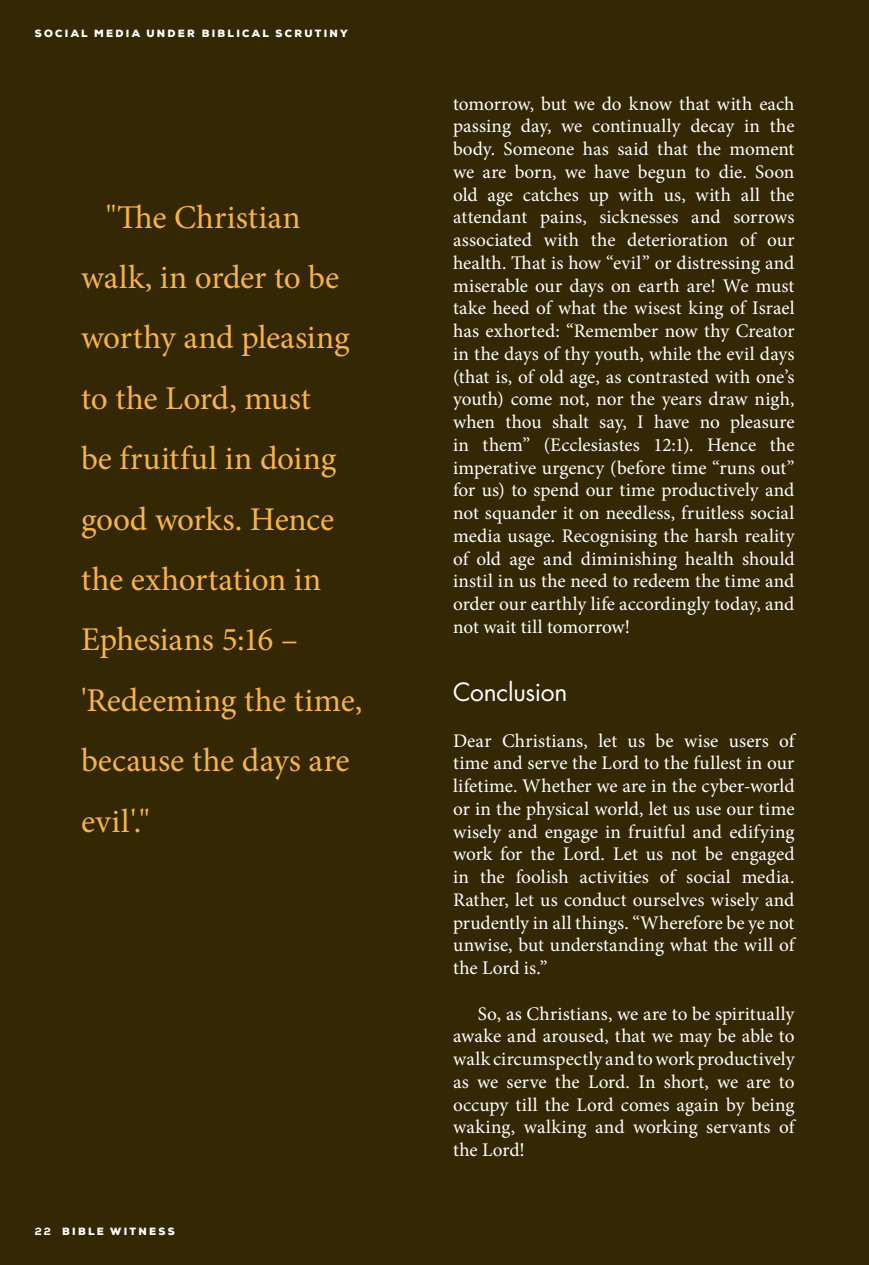
<style>
.page{position:relative;width:869px;height:1265px;background:#fff}
.page>*{position:absolute;margin:0;border:0;box-sizing:border-box;transform-origin:0 0}
.t1{font:33.25px/60.4px "Minion Pro";color:#f7b34a}
.t2{font:24.5px "Futura Std";letter-spacing:-.01em;color:#fff}
.t3{font:19.25px/22.8px "Minion Pro";letter-spacing:.005em;color:#fff;text-align:justify}
.t4{font:900 10.5px "Nexa";letter-spacing:.215em;color:#fff}
.s1{font-weight:800}
</style>
<div class="page">
<div style="left:0;top:0;width:868px;height:1265px;background:#332704"></div>
<p class="t4" style="left:35px;top:27px;width:314px">SOCIAL MEDIA UNDER BIBLICAL SCRUTINY</p>
<h1 class="t1" style="left:81px;top:187px;width:283px;text-indent:25px">"The Christian walk, in order to be worthy and pleasing to the Lord, must<br>be fruitful in doing good works. Hence the exhortation in<br>Ephesians 5:16 – 'Redeeming the time, because the days are evil'."</h1>
<p class="t4" style="left:35px;top:1225px;width:141px"><span class="s1">22</span> BIBLE WITNESS</p>
<p class="t3" style="left:453px;top:92px;width:343px">tomorrow, but we do know that with each passing day, we continually decay in the body. Someone has said that the moment we are born, we have begun to die. Soon old age catches up with us, with all the attendant pains, sicknesses and sorrows associated with the deterioration of our health. That is how “evil” or distressing and miserable our days on earth are! We must take heed of what the wisest king of Israel has exhorted: “Remember now thy Creator in the days of thy youth, while the evil days (that is, of old age, as contrasted with one’s youth) come not, nor the years draw nigh, when thou shalt say, I have no pleasure in them” (Ecclesiastes 12:1). Hence the imperative urgency (before time “runs out” for us) to spend our time productively and not squander it on needless, fruitless social media usage. Recognising the harsh reality of old age and diminishing health should instil in us the need to redeem the time and order our earthly life accordingly today, and not wait till tomorrow!</p>
<p class="t2" style="left:453px;top:676px;width:116px">Conclusion</p>
<p class="t3" style="left:453px;top:729px;width:343px">Dear Christians, let us be wise users of time and serve the Lord to the fullest in our lifetime. Whether we are in the cyber-world or in the physical world, let us use our time wisely and engage in fruitful and edifying work for the Lord. Let us not be engaged in the foolish activities of social media.<br>Rather, let us conduct ourselves wisely and prudently in all things. “Wherefore be ye not unwise, but understanding what the will of the Lord is.”</p>
<p class="t3" style="left:453px;top:1002px;width:343px;text-indent:25px">So, as Christians, we are to be spiritually awake and aroused, that we may be able to walk circumspectly and to work productively as we serve the Lord. In short, we are to occupy till the Lord comes again by being waking, walking and working servants of the Lord!</p>
</div>
